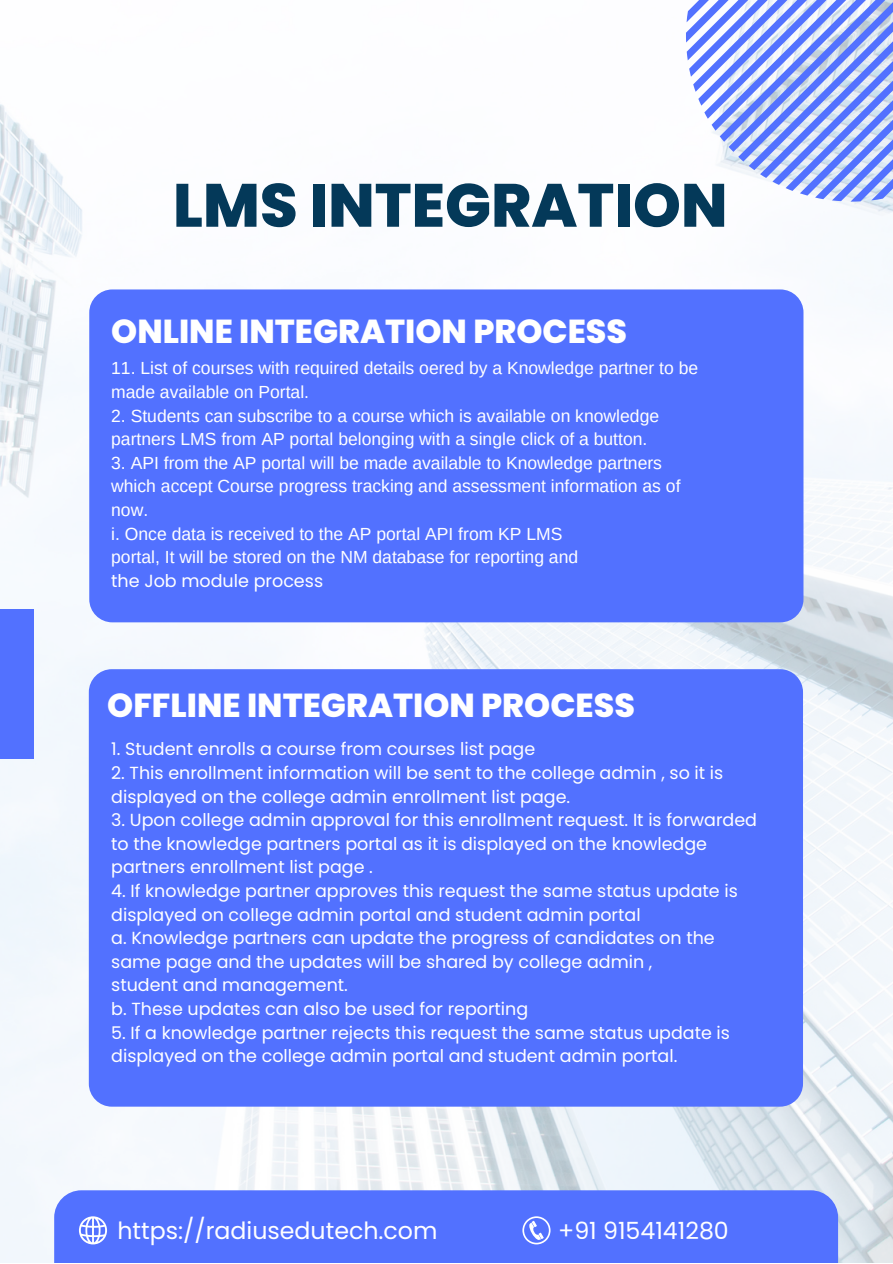
<style>
.page{position:relative;width:893px;height:1264px;background:#fff}
.page>*{position:absolute;margin:0;border:0;box-sizing:border-box;transform-origin:0 0}
.t1{font:800 60.9px "Poppins";color:#043959}
.t2{font:800 33.15px "Poppins";color:#fff}
.t3{font:25.8px "Poppins";color:#fff}
.t4{font:23.7px "Poppins";color:#fff}
.t5{font:17.55px/23.5px "Poppins";color:#fff}
.t6{font:17.55px/23.5px "Arimo";color:#fff}
</style>
<div class="page">
<img style="left:0;top:104px;width:892px;height:1158px">
<svg style="left:686px;top:0;width:206px;height:202px"></svg>
<div style="left:0;top:609px;width:33px;height:150px;background:#5271ff"></div>
<div style="left:54px;top:1190px;width:784px;height:72px;background:#5271ff"></div>
<svg style="left:79px;top:1216px;width:28px;height:28px"></svg>
<svg style="left:522px;top:1216px;width:28px;height:28px"></svg>
<div style="left:89px;top:289px;width:714px;height:333px;background:#5271ff;border-radius:23px"></div>
<div style="left:89px;top:669px;width:714px;height:437px;background:#5271ff;border-radius:23px"></div>
<h1 class="t1" style="left:173px;top:163px;width:556px">LMS INTEGRATION</h1>
<h2 class="t2" style="left:111px;top:308px;width:517px">ONLINE INTEGRATION PROCESS</h2>
<p class="t6" style="left:111px;top:356px;width:588px">11. List of courses with required details oered by a Knowledge partner to be made available on Portal.</p>
<p class="t6" style="left:111px;top:404px;width:549px">2. Students can subscribe to a course which is available on knowledge partners LMS from AP portal belonging with a single click of a button.</p>
<p class="t6" style="left:111px;top:451px;width:570px">3. API from the AP portal will be made available to Knowledge partners which accept Course progress tracking and assessment information as of now.<br>i. Once data is received to the AP portal API from KP LMS<br>portal, It will be stored on the NM database for reporting and</p>
<p class="t5" style="left:111px;top:569px;width:213px">the Job module process</p>
<h2 class="t2" style="left:107px;top:682px;width:529px">OFFLINE INTEGRATION PROCESS</h2>
<p class="t5" style="left:111px;top:737px;width:425px">1. Student enrolls a course from courses list page</p>
<p class="t5" style="left:111px;top:761px;width:613px">2. This enrollment information will be sent to the college admin , so it is displayed on the college admin enrollment list page.</p>
<p class="t5" style="left:111px;top:808px;width:647px">3. Upon college admin approval for this enrollment request. It is forwarded to the knowledge partners portal as it is displayed on the knowledge partners enrollment list page .</p>
<p class="t5" style="left:111px;top:879px;width:628px">4. If knowledge partner approves this request the same status update is displayed on college admin portal and student admin portal<br>a. Knowledge partners can update the progress of candidates on the same page and the updates will be shared by college admin ,<br>student and management.<br>b. These updates can also be used for reporting</p>
<p class="t5" style="left:111px;top:1020px;width:620px">5. If a knowledge partner rejects this request the same status update is displayed on the college admin portal and student admin portal.</p>
<h3 class="t3" style="left:583px;top:1202px;width:197px">+123-456-7890</h3>
<h3 class="t4" style="left:117px;top:1213px;width:321px">https://radiusedutech.com</h3>
<h3 class="t4" style="left:558px;top:1213px;width:172px">+91 9154141280</h3>
</div>
